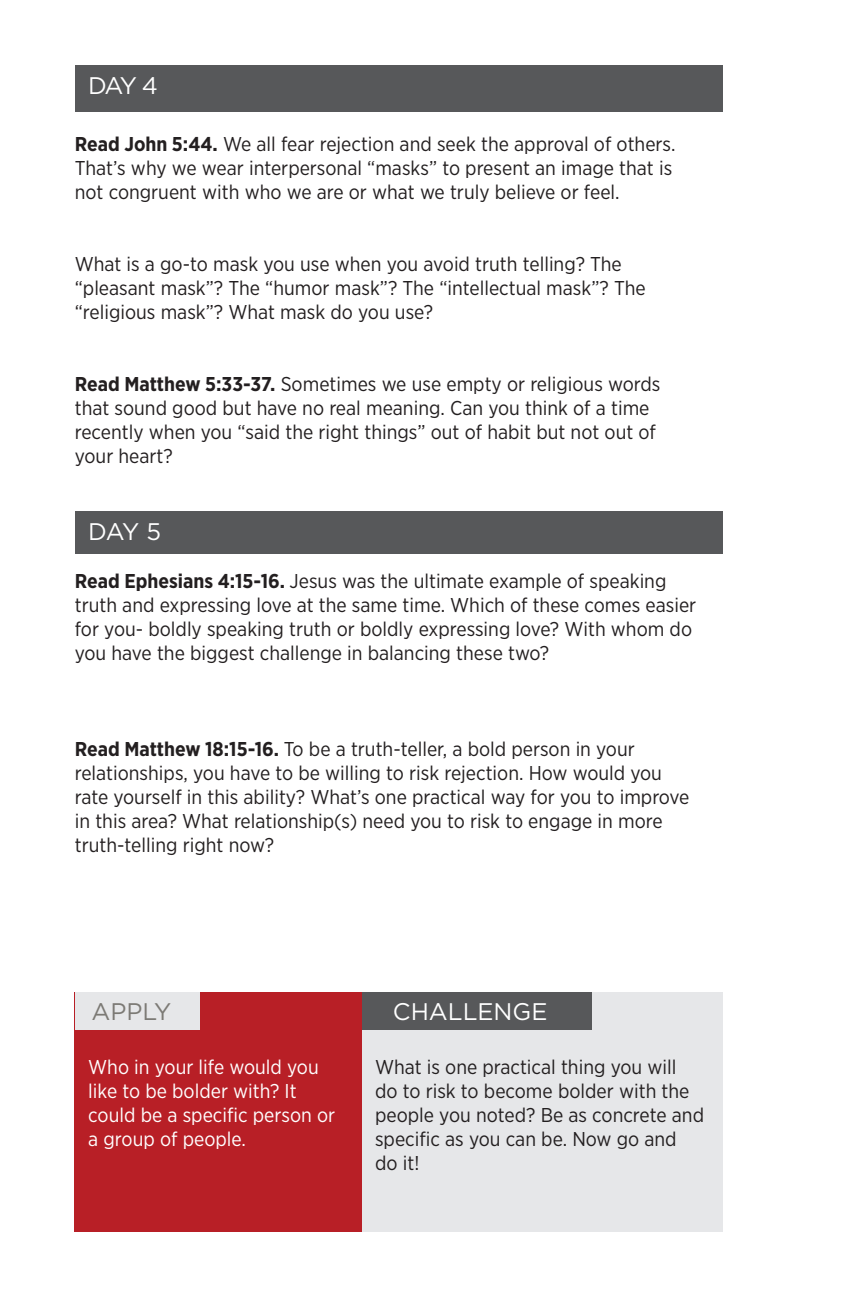
<style>
.page{position:relative;width:864px;height:1296px;background:#fff}
.page>*{position:absolute;margin:0;border:0;box-sizing:border-box;transform-origin:0 0}
.Body{font:24px "Gotham";color:#fff}
.Body-2{font:24px "Gotham";color:#7c7a75}
.Body-3{font:20px/24px "Gotham Narrow";color:#231f20}
.Body-4{font:20px/24px "Gotham Narrow";color:#fff}
.s1{font-weight:700}
</style>
<div class="page">
<div style="left:75px;top:992px;width:287px;height:239px;background:#b81f26"></div>
<div style="left:75px;top:65px;width:648px;height:46px;background:#57585a"></div>
<div style="left:362px;top:992px;width:361px;height:239px;background:#e6e7e9"></div>
<div style="left:362px;top:992px;width:229px;height:37px;background:#57585a"></div>
<div style="left:75px;top:992px;width:125px;height:37px;background:#e6e7e9"></div>
<div style="left:75px;top:511px;width:648px;height:43px;background:#57585a"></div>
<p class="Body" style="left:88px;top:70px;width:71px">DAY 4</p>
<p class="Body-3" style="left:75px;top:132px;width:602px"><span class="s1">Read John 5:44.</span> We all fear rejection and seek the approval of others.<br>That’s why we wear interpersonal “masks” to present an image that is not congruent with who we are or what we truly believe or feel.</p>
<p class="Body-3" style="left:75px;top:252px;width:572px">What is a go-to mask you use when you avoid truth telling? The “pleasant mask”? The “humor mask”? The “intellectual mask”? The “religious mask”? What mask do you use?</p>
<p class="Body-3" style="left:75px;top:372px;width:587px"><span class="s1">Read Matthew 5:33-37.</span> Sometimes we use empty or religious words that sound good but have no real meaning. Can you think of a time recently when you “said the right things” out of habit but not out of your heart?</p>
<p class="Body" style="left:88px;top:516px;width:75px">DAY 5</p>
<p class="Body-3" style="left:75px;top:568px;width:623px"><span class="s1">Read Ephesians 4:15-16.</span> Jesus was the ultimate example of speaking truth and expressing love at the same time. Which of these comes easier for you- boldly speaking truth or boldly expressing love? With whom do you have the biggest challenge in balancing these two?</p>
<p class="Body-3" style="left:75px;top:736px;width:616px"><span class="s1">Read Matthew 18:15-16.</span> To be a truth-teller, a bold person in your relationships, you have to be willing to risk rejection. How would you rate yourself in this ability? What’s one practical way for you to improve in this area? What relationship(s) need you to risk to engage in more truth-telling right now?</p>
<p class="Body-2" style="left:91px;top:996px;width:81px">APPLY</p>
<p class="Body" style="left:393px;top:996px;width:156px">CHALLENGE</p>
<p class="Body-4" style="left:88px;top:1054px;width:248px">Who in your life would you like to be bolder with? It could be a specific person or a group of people.</p>
<p class="Body-3" style="left:375px;top:1054px;width:331px">What is one practical thing you will<br>do to risk to become bolder with the people you noted? Be as concrete and specific as you can be. Now go and do it!</p>
</div>
